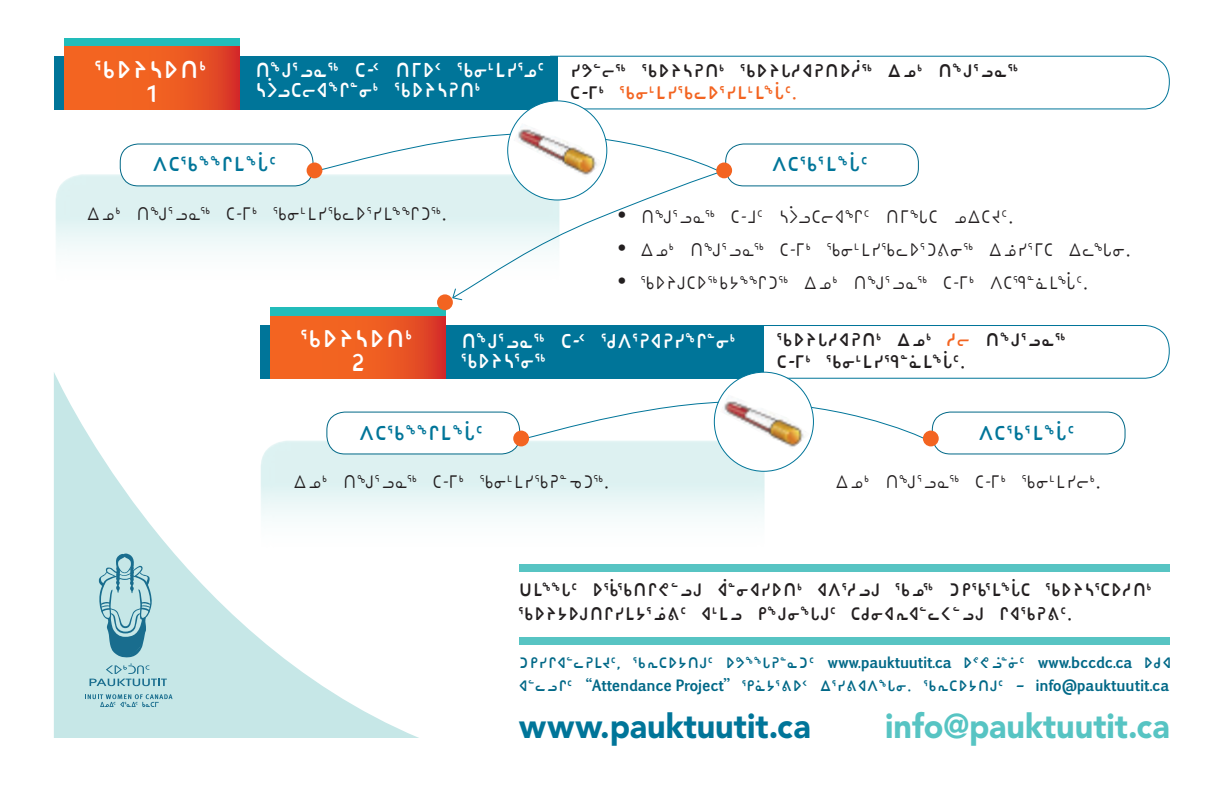
<style>
.page{position:relative;width:1224px;height:792px;background:#fff}
.page>*{position:absolute;margin:0;border:0;box-sizing:border-box;transform-origin:0 0}
.t1{font:900 34px "Avenir LT Std";color:#57c4c3;scale:.95 1}
.t2{font:900 34px "Avenir LT Std";color:#007599;scale:.95 1}
.t3{font:700 24px/24px "Ai Pai Nunavik";letter-spacing:-.01em;color:#fff;text-align:center;scale:.94 1}
.t4{font:700 20px/20px "Ai Pai Nunavik";letter-spacing:-.03em;color:#fff;scale:.9 1}
.t5{font:700 20px "Ai Pai Nunavik";letter-spacing:-.01em;color:#007599;scale:.95 1}
.t6{font:18px "Ai Pai Nunavik";letter-spacing:-.01em;color:#231f20;scale:.95 1}
.t7{font:700 18px/24px "Ai Pai Nunavik";letter-spacing:-.02em;color:#231f20;scale:.91 1}
.t8{font:700 18px/22px "Ai Pai Nunavik";letter-spacing:-.02em;color:#231f20;scale:.95 1}
.t9{font:700 15px "Ai Pai Nunavik";letter-spacing:-.02em;color:#006887;scale:.94 1}
.t10{font:700 15px "Pigiarniq";letter-spacing:-.02em;color:#006887;scale:.94 1}
.s1{color:#f36421}
.s2{font-family:"Avenir LT Std"}
.s3{font-family:"Pigiarniq"}
.s4{font-family:"Ai Pai Nunavik"}
</style>
<div class="page">
<div style="left:270px;top:307px;width:176px;height:59px;background:#22bcba"></div>
<div style="left:260px;top:325px;width:504px;height:54px;background:#007599"></div>
<svg style="left:270px;top:316px;width:176px;height:63px;background:#ec5922"></svg>
<div style="left:64px;top:38px;width:176px;height:58px;background:#22bcba"></div>
<div style="left:54px;top:56px;width:504px;height:53px;background:#007599"></div>
<svg style="left:64px;top:47px;width:176px;height:62px;background:#ec5922"></svg>
<svg style="left:56px;top:174px;width:396px;height:78px;fill:#ddf2f2"></svg>
<svg style="left:419px;top:443px;width:346px;height:75px;fill:#ddf2f2"></svg>
<svg style="left:311px;top:131px;width:415px;height:44px"></svg>
<svg style="left:518px;top:399px;width:415px;height:44px"></svg>
<div style="left:120px;top:144px;width:193px;height:42px;background:#fff;border-radius:18px"></div>
<div style="left:120px;top:144px;width:193px;height:42px;border:1px solid #006887;border-radius:18px"></div>
<div style="left:307px;top:163px;width:15px;height:15px;background:#f36421;border-radius:50%"></div>
<div style="left:327px;top:412px;width:193px;height:42px;background:#fff;border-radius:18px"></div>
<div style="left:326px;top:412px;width:194px;height:42px;border:1px solid #006887;border-radius:18px"></div>
<div style="left:513px;top:431px;width:16px;height:15px;background:#f36421;border-radius:50%"></div>
<div style="left:932px;top:412px;width:194px;height:42px;border:1px solid #006887;border-radius:18px"></div>
<div style="left:923px;top:431px;width:16px;height:15px;background:#f36421;border-radius:50%"></div>
<svg style="left:550px;top:55px;width:620px;height:55px"></svg>
<svg style="left:764px;top:325px;width:406px;height:54px"></svg>
<svg style="left:54px;top:372px;width:365px;height:366px"></svg>
<div style="left:508px;top:101px;width:99px;height:99px;background:#fff;border-radius:50%"></div>
<img style="left:513px;top:123px;width:90px;height:35px">
<div style="left:714px;top:372px;width:99px;height:99px;background:#fff;border-radius:50%"></div>
<img style="left:720px;top:394px;width:90px;height:55px">
<div style="left:437px;top:294px;width:16px;height:16px;background:#f36421;border-radius:50%"></div>
<div style="left:519px;top:637px;width:651px;height:8px;background:#57c4c3"></div>
<div style="left:519px;top:564px;width:651px;height:8px;background:#57c4c3"></div>
<svg style="left:452px;top:158px;width:307px;height:135px"></svg>
<svg style="left:452px;top:287px;width:11px;height:14px"></svg>
<div style="left:726px;top:144px;width:192px;height:42px;background:#fff;border-radius:18px"></div>
<div style="left:725px;top:144px;width:194px;height:42px;border:1px solid #006887;border-radius:18px"></div>
<div style="left:716px;top:163px;width:16px;height:15px;background:#f36421;border-radius:50%"></div>
<svg style="left:90px;top:664px;width:77px;height:22px;background:#a6d0d6"></svg>
<svg style="left:99px;top:554px;width:53px;height:104px;background:#91c2cc"></svg>
<svg style="left:85px;top:694px;width:88px;height:13px"></svg>
<h2 class="t3" style="left:95px;top:58px;width:122px">CSPNST4 !</h2>
<p class="t4" style="left:256px;top:60px;width:324px">TA3LN6 B-2 TUS2 CI7MY3K5<br>NÍLBOXQ8I4 CSPNDT4</p>
<p class="t8" style="left:571px;top:59px;width:474px">YK9O6 CSPNDT4 CSPZHXDTS§6 WK4 TA3LN6<br>B-U4 <span class="s1">CI7MYCMS3YM7M¯5.</span></p>
<p class="t5" style="left:154px;top:152px;width:133px">WBC1QM¯5</p>
<p class="t5" style="left:773px;top:152px;width:104px">WBC3M¯5</p>
<p class="t6" style="left:88px;top:203px;width:380px">WK4 TA3LN6 B-U4 CI7MYCMS3YM1QG6.</p>
<p class="t6" style="left:617px;top:206px;width:419px"><span class="s2">•</span> TA3LN6 B-J5 NÍLBOXQ5 TUZB KWBJ5.</p>
<p class="t6" style="left:617px;top:239px;width:543px"><span class="s2">•</span> WK4 TA3LN6 B-U4 CI7MYCMS3G[I6 WªY3UB WMZI.</p>
<p class="t6" style="left:617px;top:272px;width:498px"><span class="s2">•</span> CSPABS6V/1QG6 WK4 TA3LN6 B-U4 WBÒ8ˆM¯5.</p>
<h2 class="t3" style="left:301px;top:327px;width:122px">CSPNST4 @</h2>
<p class="t4" style="left:462px;top:331px;width:308px">TA3LN6 B-2 DW3DXDYQ8I4<br>CSPN3I6</p>
<p class="t8" style="left:778px;top:329px;width:307px">CSPZHXDT4 WK4 <span class="s1">HO</span> TA3LN6<br>B-U4 CI7MYÒ8ˆM¯5.</p>
<p class="t5" style="left:360px;top:420px;width:133px">WBC1QM¯5</p>
<p class="t5" style="left:979px;top:420px;width:104px">WBC3M¯5</p>
<p class="t6" style="left:294px;top:471px;width:334px">WK4 TA3LN6 B-U4 CI7MYCD8ÂG6.</p>
<p class="t6" style="left:837px;top:471px;width:280px">WK4 TA3LN6 B-U4 CI7MYO4.</p>
<p class="t7" style="left:519px;top:578px;width:698px">ÖM1Z5 SÇCTQ?9LA €8IXYST4 XW3HLA CK6 GRC3M¯B CSPN3BSHT4<br>CSP/SATQYM/3ª[5 X7ML RAIZA5 BFIXEX9MX9LA QXCD[5.</p>
<p class="t9" style="left:519px;top:654px;width:697px">GRYQX9MDMJ5, CEBS/TA5 SK1ZD8NG5 <span class="s3">www.pauktuutit.ca</span> S{?¬8Î5 <span class="s3">www.bccdc.ca</span> SFX</p>
<p class="t10" style="left:519px;top:677px;width:693px"><span class="s4">X9MLQ5</span> “Attendance Project” <span class="s4">Eˆ/3[S2 W3Y[XWZI. CEBS/TA5 –</span> info@pauktuutit.ca</p>
<h1 class="t2" style="left:519px;top:705px;width:309px">www.pauktuutit.ca</h1>
<h1 class="t1" style="left:885px;top:705px;width:301px">info@pauktuutit.ca</h1>
</div>
